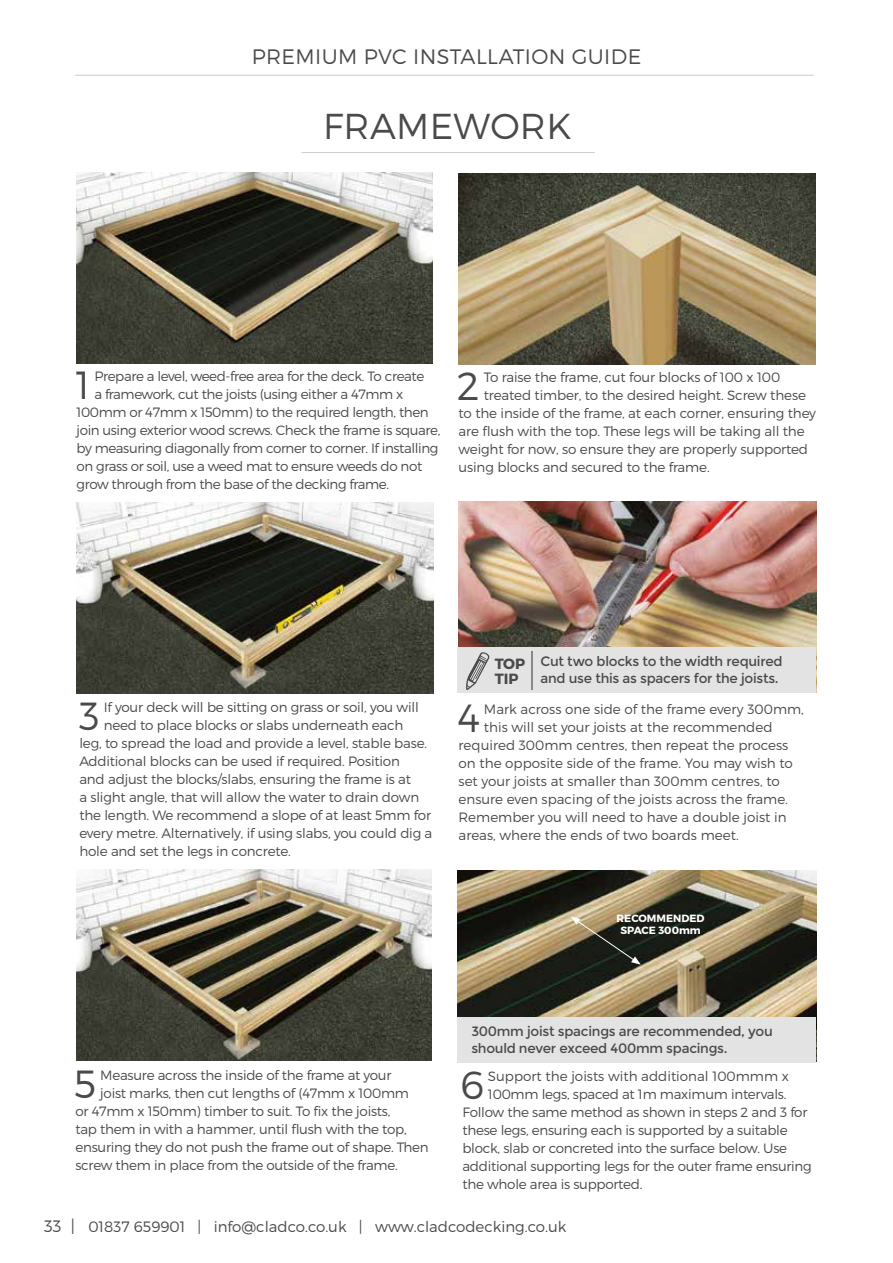
<style>
.page{position:relative;width:893px;height:1263px;background:#fff}
.page>*{position:absolute;margin:0;border:0;box-sizing:border-box;transform-origin:0 0}
.t1{font:300 39.15px "Montserrat";color:#4a4a49}
.t2{font:300 36px "Montserrat";letter-spacing:.01em;color:#4a4a49}
.t3{font:300 20.85px "Montserrat";letter-spacing:.02em;color:#4a4a49}
.t4{font:300 15px "Montserrat";color:#4a4a49}
.t5{font:700 14.85px/15px "Montserrat";color:#4a4a49}
.t6{font:300 13.5px "Montserrat";letter-spacing:-.015em;color:#4a4a49}
.t7{font:13.5px/16.5px "Montserrat";letter-spacing:-.02em;color:#4a4a49}
.t8{font:700 10.5px/12px "Montserrat";color:#fff;text-align:center}
.s1{font-size:16.5px}
</style>
<div class="page">
<hr style="left:75px;top:75px;width:739px;height:1px;background:#d0d0d0">
<img style="left:77px;top:172px;width:356px;height:192px">
<img style="left:77px;top:503px;width:357px;height:191px">
<img style="left:77px;top:869px;width:355px;height:192px">
<img style="left:459px;top:173px;width:356px;height:192px">
<hr style="left:302px;top:152px;width:293px;height:1px;background:#d0d0d0">
<img style="left:458px;top:501px;width:358px;height:146px">
<div style="left:457px;top:647px;width:359px;height:46px;background:#e3e3e3"></div>
<hr style="left:531px;top:651px;width:1px;height:39px;background:#878787">
<svg style="left:466px;top:652px;width:23px;height:38px"></svg>
<img style="left:458px;top:870px;width:358px;height:146px">
<svg style="left:571px;top:916px;width:70px;height:49px;background:#464334"></svg>
<div style="left:457px;top:1016px;width:359px;height:46px;background:#e3e3e3"></div>
<h3 class="t3" style="left:252px;top:44px;width:391px">PREMIUM PVC INSTALLATION GUIDE</h3>
<h2 class="t2" style="left:323px;top:104px;width:250px">FRAMEWORK</h2>
<h1 class="t1" style="left:76px;top:361px;width:16px">1</h1>
<p class="t6" style="left:94px;top:368px;width:331px">Prepare a level, weed-free area for the deck. To create</p>
<p class="t6" style="left:94px;top:386px;width:310px">a framework, cut the joists (using either a 47mm x</p>
<p class="t6" style="left:77px;top:404px;width:354px">100mm or 47mm x 150mm) to the required length, then</p>
<p class="t6" style="left:77px;top:422px;width:365px">join using exterior wood screws. Check the frame is square,</p>
<p class="t6" style="left:77px;top:440px;width:363px">by measuring diagonally from corner to corner. If installing</p>
<p class="t6" style="left:77px;top:458px;width:347px">on grass or soil, use a weed mat to ensure weeds do not</p>
<p class="t6" style="left:77px;top:476px;width:314px">grow through from the base of the decking frame.</p>
<h1 class="t1" style="left:457px;top:362px;width:24px">2</h1>
<p class="t6" style="left:484px;top:369px;width:298px">To raise the frame, cut four blocks of 100 x 100</p>
<p class="t6" style="left:484px;top:387px;width:324px">treated timber, to the desired height. Screw these</p>
<p class="t6" style="left:459px;top:405px;width:359px">to the inside of the frame, at each corner, ensuring they</p>
<p class="t6" style="left:459px;top:423px;width:348px">are flush with the top. These legs will be taking all the</p>
<p class="t6" style="left:459px;top:441px;width:351px">weight for now, so ensure they are properly supported</p>
<p class="t6" style="left:459px;top:459px;width:253px">using blocks and secured to the frame.</p>
<h1 class="t1" style="left:79px;top:692px;width:22px">3</h1>
<p class="t6" style="left:104px;top:699px;width:316px">If your deck will be sitting on grass or soil, you will</p>
<p class="t6" style="left:104px;top:717px;width:301px">need to place blocks or slabs underneath each</p>
<p class="t6" style="left:79px;top:735px;width:349px">leg, to spread the load and provide a level, stable base.</p>
<p class="t6" style="left:79px;top:753px;width:322px">Additional blocks can be used if required. Position</p>
<p class="t6" style="left:79px;top:771px;width:333px">and adjust the blocks/slabs, ensuring the frame is at</p>
<p class="t6" style="left:79px;top:789px;width:341px">a slight angle, that will allow the water to drain down</p>
<p class="t6" style="left:79px;top:807px;width:353px">the length. We recommend a slope of at least 5mm for</p>
<p class="t6" style="left:79px;top:825px;width:354px">every metre. Alternatively, if using slabs, you could dig a</p>
<p class="t6" style="left:79px;top:843px;width:213px">hole and set the legs in concrete.</p>
<p class="t5" style="left:495px;top:657px;width:32px">TOP<br>TIP</p>
<p class="t7" style="left:540px;top:653px;width:244px">Cut two blocks to the width required and use this as spacers for the joists.</p>
<h1 class="t1" style="left:457px;top:695px;width:24px">4</h1>
<p class="t6" style="left:484px;top:701px;width:321px">Mark across one side of the frame every 300mm,</p>
<p class="t6" style="left:484px;top:719px;width:290px">this will set your joists at the recommended</p>
<p class="t6" style="left:459px;top:737px;width:331px">required 300mm centres, then repeat the process</p>
<p class="t6" style="left:459px;top:755px;width:336px">on the opposite side of the frame. You may wish to</p>
<p class="t6" style="left:459px;top:773px;width:323px">set your joists at smaller than 300mm centres, to</p>
<p class="t6" style="left:459px;top:791px;width:331px">ensure even spacing of the joists across the frame.</p>
<p class="t6" style="left:459px;top:809px;width:330px">Remember you will need to have a double joist in</p>
<p class="t6" style="left:459px;top:827px;width:282px">areas, where the ends of two boards meet.</p>
<p class="t8" style="left:617px;top:912px;width:89px">RECOMMENDED<br>SPACE 300mm</p>
<h1 class="t1" style="left:74px;top:1060px;width:24px">5</h1>
<p class="t6" style="left:100px;top:1067px;width:293px">Measure across the inside of the frame at your</p>
<p class="t6" style="left:100px;top:1085px;width:310px">joist marks, then cut lengths of (47mm x 100mm</p>
<p class="t6" style="left:75px;top:1103px;width:316px">or 47mm x 150mm) timber to suit. To fix the joists,</p>
<p class="t6" style="left:75px;top:1121px;width:333px">tap them in with a hammer, until flush with the top,</p>
<p class="t6" style="left:75px;top:1139px;width:355px">ensuring they do not push the frame out of shape. Then</p>
<p class="t6" style="left:75px;top:1157px;width:324px">screw them in place from the outside of the frame.</p>
<p class="t7" style="left:471px;top:1023px;width:303px">300mm joist spacings are recommended, you should never exceed 400mm spacings.</p>
<h1 class="t1" style="left:460px;top:1061px;width:25px">6</h1>
<p class="t6" style="left:488px;top:1068px;width:302px">Support the joists with additional 100mmm x</p>
<p class="t6" style="left:488px;top:1086px;width:300px">100mm legs, spaced at 1m maximum intervals.</p>
<p class="t6" style="left:462px;top:1104px;width:346px">Follow the same method as shown in steps 2 and 3 for</p>
<p class="t6" style="left:462px;top:1122px;width:327px">these legs, ensuring each is supported by a suitable</p>
<p class="t6" style="left:462px;top:1140px;width:326px">block, slab or concreted into the surface below. Use</p>
<p class="t6" style="left:462px;top:1158px;width:351px">additional supporting legs for the outer frame ensuring</p>
<p class="t6" style="left:462px;top:1176px;width:181px">the whole area is supported.</p>
<p class="t4" style="left:44px;top:1218px;width:524px"><span class="s1">33 |</span> 01837 659901 | info@cladco.co.uk | www.cladcodecking.co.uk</p>
</div>
